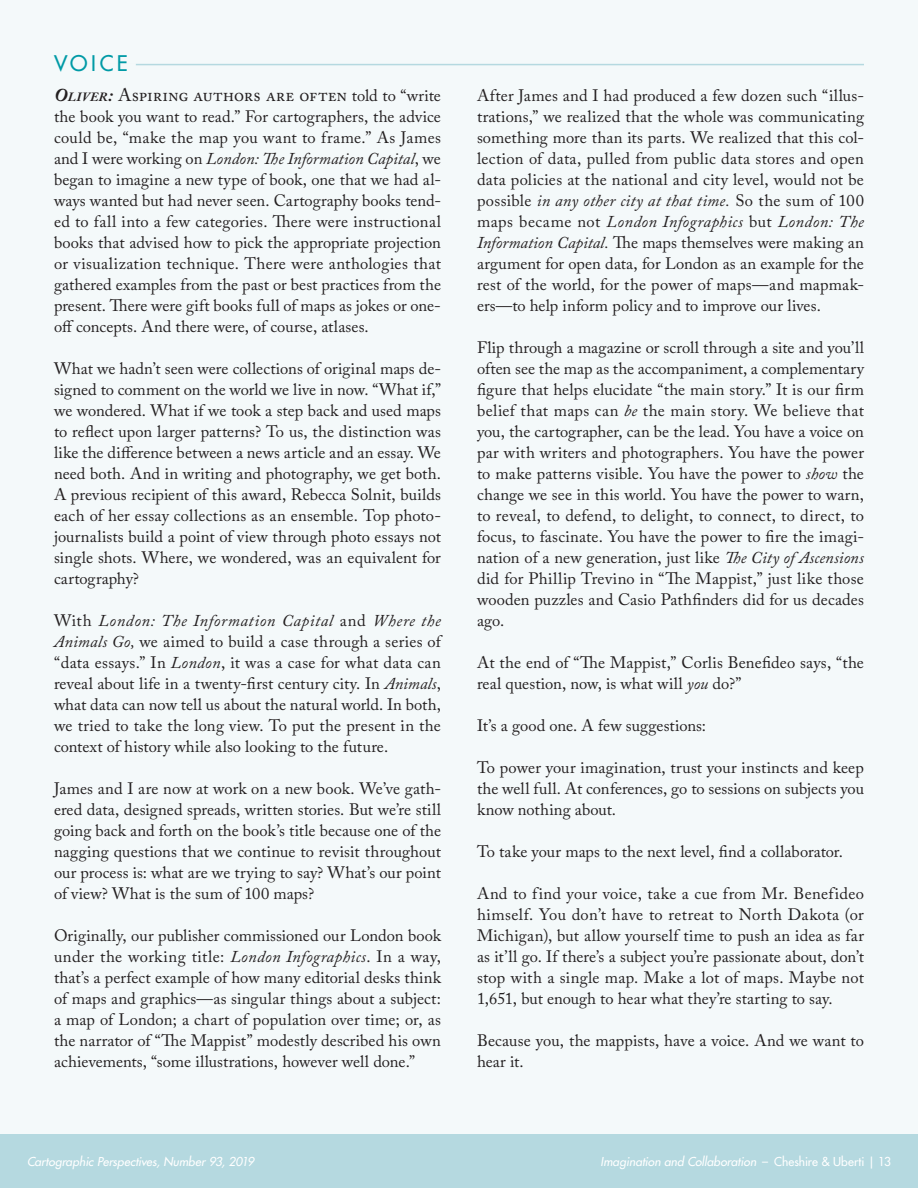
<style>
.page{position:relative;width:918px;height:1188px;background:#fff}
.page>*{position:absolute;margin:0;border:0;box-sizing:border-box;transform-origin:0 0}
.Greater_Header{font:500 21px "Futura Std";letter-spacing:.155em;color:#009aa6}
.Main_Body_Text{font:18px "Adobe Caslon Pro";color:#231f20}
.Main_Body_Text-2{font:16.5px/21px "Adobe Caslon Pro";letter-spacing:.005em;color:#231f20;text-align:justify}
.t1{font:italic 500 12px "Futura Std";letter-spacing:.005em;color:#fff}
.s1{font-weight:700;font-style:italic}
.s2{font-weight:700;font-style:italic;font-size:12.6px}
.s3{font-size:16.5px}
.s4{font-style:italic}
.s5{font-style:normal}
</style>
<div class="page">
<div style="left:0;top:1134px;width:918px;height:54px;background:#b5d9e0"></div>
<div style="left:0;top:0;width:918px;height:1134px;background:#f4f9fa"></div>
<hr style="left:54px;top:64px;width:810px;height:1px;background:#b5d9e0">
<hr style="left:54px;top:63px;width:82px;height:3px;background:#f4f9fa">
<p class="Greater_Header" style="left:54px;top:50px;width:75px">VOICE</p>
<p class="Main_Body_Text" style="left:54px;top:85px;width:389px"><span class="s1">O</span><span class="s2">LIVER</span><span class="s1">:</span> Aspiring authors are often <span class="s3">told to “write</span></p>
<p class="Main_Body_Text-2" style="left:54px;top:106px;width:389px">the book you want to read.” For cartographers, the advice could be, “make the map you want to frame.” As James and I were working on <span class="s4">London: The Information Capital</span>, we began to imagine a new type of book, one that we had al&shy;ways wanted but had never seen. Cartography books tend&shy;ed to fall into a few categories. There were instructional books that advised how to pick the appropriate projection or visualization technique. There were anthologies that gathered examples from the past or best practices from the present. There were gift books full of maps as jokes or one&shy;off concepts. And there were, of course, atlases.</p>
<p class="Main_Body_Text-2" style="left:54px;top:358px;width:389px">What we hadn’t seen were collections of original maps de&shy;signed to comment on the world we live in now. “What if,” we wondered. What if we took a step back and used maps to reflect upon larger patterns? To us, the distinction was like the difference between a news article and an essay. We need both. And in writing and photography, we get both.<br>A previous recipient of this award, Rebecca Solnit, builds each of her essay collections as an ensemble. Top photo&shy;journalists build a point of view through photo essays not single shots. Where, we wondered, was an equivalent for cartography?</p>
<p class="Main_Body_Text-2" style="left:54px;top:610px;width:390px">With <span class="s4">London: The Information Capital</span> and <span class="s4">Where the Animals Go,</span> we aimed to build a case through a series of “data essays.” In <span class="s4">London</span>, it was a case for what data can reveal about life in a twenty-first century city. In <span class="s4">Animals</span>, what data can now tell us about the natural world. In both, we tried to take the long view. To put the present in the context of history while also looking to the future.</p>
<p class="Main_Body_Text-2" style="left:54px;top:778px;width:389px">James and I are now at work on a new book. We’ve gath&shy;ered data, designed spreads, written stories. But we’re still going back and forth on the book’s title because one of the nagging questions that we continue to revisit throughout our process is: what are we trying to say? What’s our point of view? What is the sum of 100 maps?</p>
<p class="Main_Body_Text-2" style="left:54px;top:925px;width:389px">Originally, our publisher commissioned our London book under the working title: <span class="s4">London Infographics</span>. In a way, that’s a perfect example of how many editorial desks think of maps and graphics—as singular things about a subject: a map of London; a chart of population over time; or, as the narrator of “The Mappist” modestly described his own achievements, “some illustrations, however well done.”</p>
<p class="Main_Body_Text-2" style="left:477px;top:85px;width:389px">After James and I had produced a few dozen such “illus&shy;trations,” we realized that the whole was communicating something more than its parts. We realized that this col&shy;lection of data, pulled from public data stores and open data policies at the national and city level, would not be possible <span class="s4">in any other city at that time.</span> So the sum of 100 maps became not <span class="s4">London Infographics</span> but <span class="s4">London: The Information Capital.</span> The maps themselves were making an argument for open data, for London as an example for the rest of the world, for the power of maps—and mapmak&shy;ers—to help inform policy and to improve our lives.</p>
<p class="Main_Body_Text-2" style="left:477px;top:337px;width:389px">Flip through a magazine or scroll through a site and you’ll often see the map as the accompaniment, a complementary figure that helps elucidate “the main story.” It is our firm belief that maps can <span class="s4">be</span> the main story. We believe that you, the cartographer, can be the lead. You have a voice on par with writers and photographers. You have the power to make patterns visible. You have the power to <span class="s4">show</span> the change we see in this world. You have the power to warn, to reveal, to defend, to delight, to connect, to direct, to focus, to fascinate. You have the power to fire the imagi&shy;nation of a new generation, just like <span class="s4">The City of Ascensions </span>did for Phillip Trevino in “The Mappist,” just like those wooden puzzles and Casio Pathfinders did for us decades ago.</p>
<p class="Main_Body_Text-2" style="left:477px;top:652px;width:389px">At the end of “The Mappist,” Corlis Benefideo says, “the real question, now, is what will <span class="s4">you</span> do?”</p>
<p class="Main_Body_Text-2" style="left:477px;top:715px;width:231px">It’s a good one. A few suggestions:</p>
<p class="Main_Body_Text-2" style="left:477px;top:757px;width:389px">To power your imagination, trust your instincts and keep the well full. At conferences, go to sessions on subjects you know nothing about.</p>
<p class="Main_Body_Text-2" style="left:477px;top:841px;width:368px">To take your maps to the next level, find a collaborator.</p>
<p class="Main_Body_Text-2" style="left:477px;top:883px;width:389px">And to find your voice, take a cue from Mr. Benefideo himself. You don’t have to retreat to North Dakota (or Michigan), but allow yourself time to push an idea as far as it’ll go. If there’s a subject you’re passionate about, don’t stop with a single map. Make a lot of maps. Maybe not 1,651, but enough to hear what they’re starting to say.</p>
<p class="Main_Body_Text-2" style="left:477px;top:1030px;width:388px">Because you, the mappists, have a voice. And we want to hear it.</p>
<p class="t1" style="left:27px;top:1154px;width:229px">Cartographic Perspectives, Number 93, 2019</p>
<p class="t1" style="left:601px;top:1154px;width:292px">Imagination and Collaboration <span class="s5">– Cheshire &amp; Uberti | 13</span></p>
</div>
